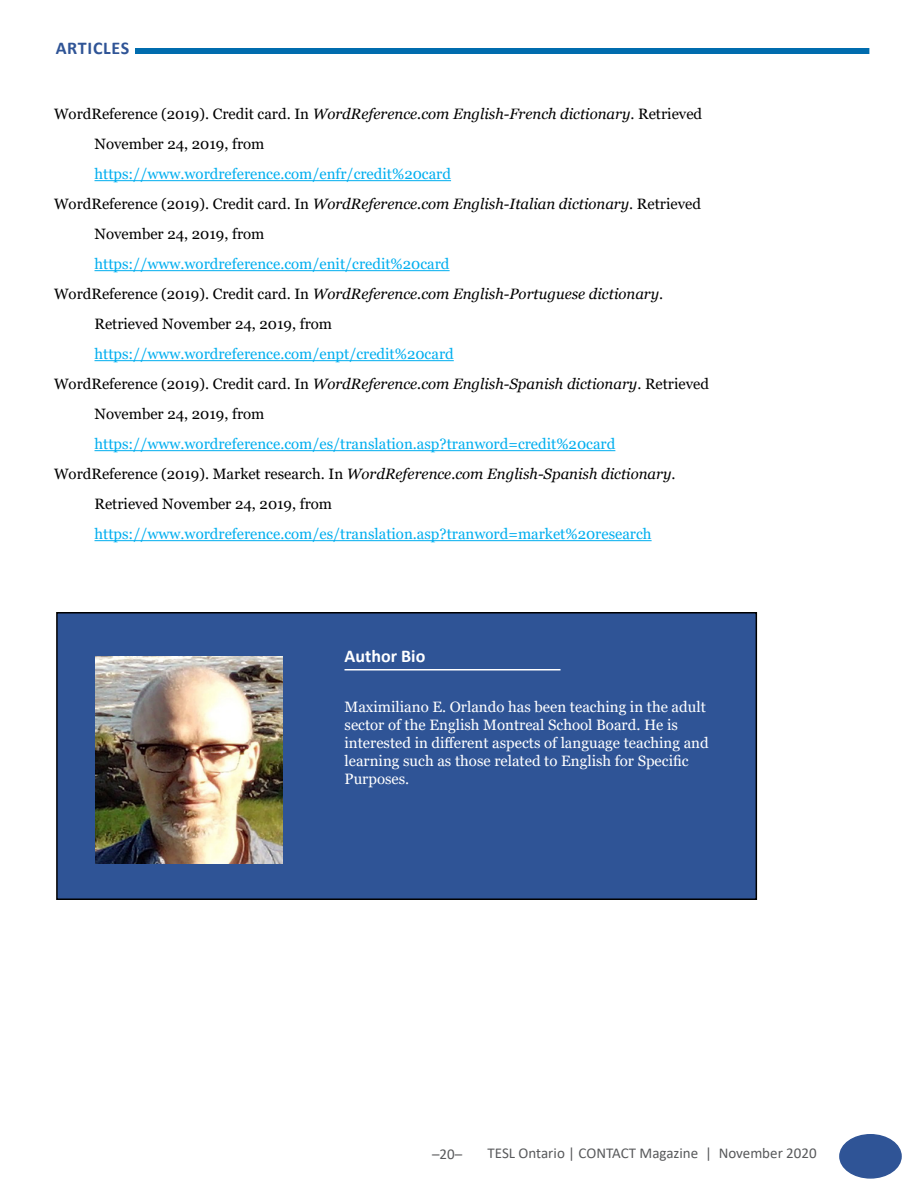
<style>
.page{position:relative;width:918px;height:1188px;background:#fff}
.page>*{position:absolute;margin:0;border:0;box-sizing:border-box;transform-origin:0 0}
.t1{font:700 18px "Calibri";color:#fff}
.t2{font:700 18px "Calibri";letter-spacing:.04em;color:#2f5496}
.t3{font:15px/30px "Georgia";color:#000}
.t4{font:15px "Georgia";color:#00aeef}
.t5{font:15px/18px "Georgia";color:#fff}
.t6{font:italic 15px "Georgia";color:#000}
.t7{font:15px "Calibri";color:#58595b}
.s1{font-style:italic}
.s2{font-style:normal}
</style>
<div class="page">
<div style="left:840px;top:1135px;width:61px;height:43px;background:#2f5496;border-radius:50%"></div>
<div style="left:839px;top:1134px;width:63px;height:45px;border:2px solid #2f5496;border-radius:50%"></div>
<div style="left:135px;top:48px;width:734px;height:6px;background:#006cae"></div>
<hr style="left:94px;top:180px;width:357px;height:1px;background:#00aeef">
<hr style="left:94px;top:270px;width:356px;height:1px;background:#00aeef">
<hr style="left:94px;top:360px;width:360px;height:1px;background:#00aeef">
<hr style="left:94px;top:450px;width:521px;height:1px;background:#00aeef">
<hr style="left:94px;top:540px;width:558px;height:1px;background:#00aeef">
<div style="left:57px;top:613px;width:699px;height:286px;background:#2f5496"></div>
<div style="left:56px;top:612px;width:701px;height:288px;border:2px solid #000"></div>
<img style="left:96px;top:657px;width:186px;height:207px">
<hr style="left:345px;top:669px;width:216px;height:1px;background:#fff">
<p class="t2" style="left:56px;top:35px;width:75px">ARTICLES</p>
<p class="t3" style="left:95px;top:99px;width:609px;text-indent:-41px">WordReference (2019). Credit card. In <span class="s1">WordReference.com English-French dictionary</span>. Retrieved<br>November 24, 2019, from</p>
<p class="t4" style="left:95px;top:165px;width:358px">https://www.wordreference.com/enfr/credit%20card</p>
<p class="t3" style="left:54px;top:189px;width:648px">WordReference (2019). Credit card. In <span class="s1">WordReference.com English-Italian dictionary</span>. Retrieved</p>
<p class="t3" style="left:95px;top:219px;width:171px">November 24, 2019, from</p>
<p class="t4" style="left:95px;top:255px;width:357px">https://www.wordreference.com/enit/credit%20card</p>
<p class="t6" style="left:54px;top:285px;width:611px"><span class="s2">WordReference (2019). Credit card. In</span> WordReference.com English-Portuguese dictionary<span class="s2">.</span></p>
<p class="t3" style="left:95px;top:309px;width:239px">Retrieved November 24, 2019, from</p>
<p class="t4" style="left:95px;top:345px;width:361px">https://www.wordreference.com/enpt/credit%20card</p>
<p class="t3" style="left:54px;top:369px;width:657px">WordReference (2019). Credit card. In <span class="s1">WordReference.com English-Spanish dictionary</span>. Retrieved</p>
<p class="t3" style="left:95px;top:399px;width:171px">November 24, 2019, from</p>
<p class="t4" style="left:95px;top:435px;width:522px">https://www.wordreference.com/es/translation.asp?tranword=credit%20card</p>
<p class="t6" style="left:54px;top:465px;width:623px"><span class="s2">WordReference (2019). Market research. In</span> WordReference.com English-Spanish dictionary<span class="s2">.</span></p>
<p class="t3" style="left:95px;top:489px;width:239px">Retrieved November 24, 2019, from</p>
<p class="t4" style="left:95px;top:525px;width:559px">https://www.wordreference.com/es/translation.asp?tranword=market%20research</p>
<p class="t1" style="left:345px;top:644px;width:82px">Author Bio</p>
<p class="t5" style="left:345px;top:698px;width:366px">Maximiliano E. Orlando has been teaching in the adult sector of the English Montreal School Board. He is interested in different aspects of language teaching and learning such as those related to English for Specific Purposes.</p>
<p class="t7" style="left:432px;top:1144px;width:32px">–20–</p>
<p class="t7" style="left:488px;top:1143px;width:331px">TESL Ontario | CONTACT Magazine | November 2020</p>
</div>
